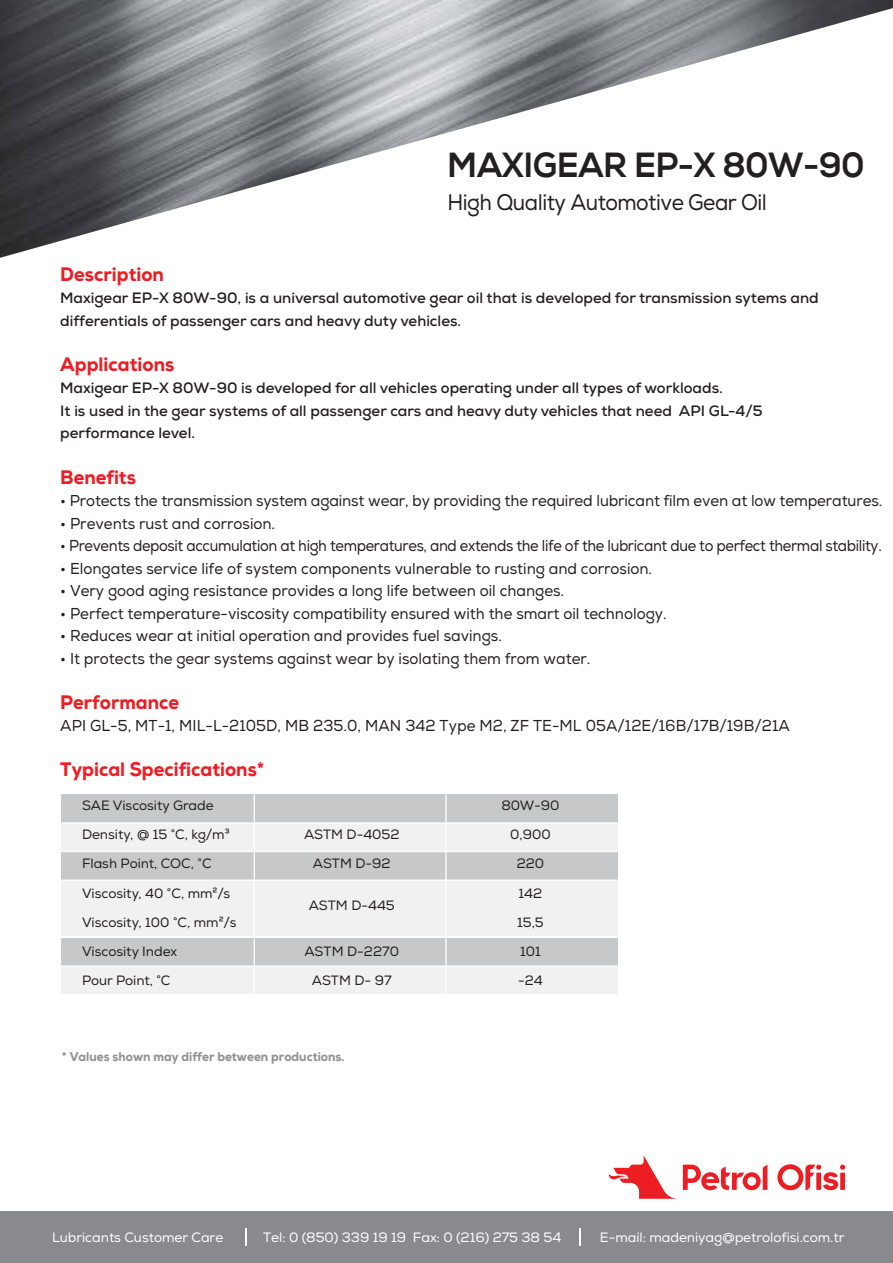
<style>
.page{position:relative;width:893px;height:1263px;background:#fff}
.page>*{position:absolute;margin:0;border:0;box-sizing:border-box;transform-origin:0 0}
.t1{font:34.95px "Nexa X Bold";letter-spacing:-.02em;color:#231f20;scale:.95 1}
.t2{font:22.5px "Nexa";letter-spacing:-.025em;color:#231f20;scale:.93 1}
.t3{font:800 19.5px "Nexa";color:#ed1d24;scale:.95 1}
.t4{font:15.75px "Nexa";color:#231f20;scale:.95 1}
.t5{font:15.75px "Nexa";letter-spacing:-.025em;color:#231f20;scale:.92 1}
.t6{font:700 15px/22.5px "Nexa";color:#231f20}
.t7{font:13.5px "Nexa";color:#231f20}
.t8{font:13.5px "Nexa";letter-spacing:-.005em;color:#fff}
.t9{font:800 12.6px "Nexa";color:#929191;scale:.95 1}
</style>
<div class="page">
<img style="left:0;top:0;width:893px;height:258px">
<svg style="left:777px;top:1164px;width:68px;height:26px"></svg>
<svg style="left:608px;top:1155px;width:159px;height:44px"></svg>
<div style="left:61px;top:794px;width:556px;height:29px;background:#c7c8ca"></div>
<div style="left:61px;top:823px;width:556px;height:28px;background:#f1f1f2"></div>
<div style="left:61px;top:851px;width:556px;height:29px;background:#c7c8ca"></div>
<div style="left:61px;top:880px;width:556px;height:56px;background:#f1f1f2"></div>
<div style="left:61px;top:938px;width:556px;height:28px;background:#c7c8ca"></div>
<div style="left:61px;top:966px;width:556px;height:29px;background:#f1f1f2"></div>
<hr style="left:254px;top:794px;width:1px;height:200px;background:#fff">
<hr style="left:61px;top:822px;width:556px;height:1px;background:#fff">
<hr style="left:61px;top:851px;width:556px;height:1px;background:#fff">
<hr style="left:61px;top:879px;width:556px;height:2px;background:#fff">
<hr style="left:61px;top:965px;width:556px;height:2px;background:#fff">
<hr style="left:61px;top:994px;width:556px;height:1px;background:#fff">
<hr style="left:445px;top:794px;width:2px;height:200px;background:#fff">
<div style="left:0;top:1211px;width:893px;height:52px;background:#888a8d"></div>
<svg style="left:245px;top:1228px;width:1px;height:18px"></svg>
<svg style="left:579px;top:1228px;width:2px;height:18px"></svg>
<h1 class="t1" style="left:447px;top:144px;width:441px">MAXIGEAR EP-X 80W-90</h1>
<h2 class="t2" style="left:447px;top:189px;width:345px">High Quality Automotive Gear Oil</h2>
<p class="t3" style="left:60px;top:262px;width:111px">Description</p>
<p class="t6" style="left:60px;top:287px;width:760px">Maxigear EP-X 80W-90, is a universal automotive gear oil that is developed for transmission sytems and differentials of passenger cars and heavy duty vehicles.</p>
<p class="t3" style="left:60px;top:352px;width:122px">Applications</p>
<p class="t6" style="left:60px;top:377px;width:704px">Maxigear EP-X 80W-90 is developed for all vehicles operating under all types of workloads.<br>It is used in the gear systems of all passenger cars and heavy duty vehicles that need API GL-4/5 performance level.</p>
<p class="t3" style="left:60px;top:464px;width:81px">Benefits</p>
<p class="t4" style="left:60px;top:491px;width:867px">• Protects the transmission system against wear, by providing the required lubricant film even at low temperatures.</p>
<p class="t4" style="left:60px;top:514px;width:228px">• Prevents rust and corrosion.</p>
<p class="t5" style="left:60px;top:536px;width:894px">• Prevents deposit accumulation at high temperatures, and extends the life of the lubricant due to perfect thermal stability.</p>
<p class="t4" style="left:60px;top:559px;width:625px">• Elongates service life of system components vulnerable to rusting and corrosion.</p>
<p class="t4" style="left:60px;top:581px;width:532px">• Very good aging resistance provides a long life between oil changes.</p>
<p class="t4" style="left:60px;top:604px;width:640px">• Perfect temperature-viscosity compatibility ensured with the smart oil technology.</p>
<p class="t4" style="left:60px;top:626px;width:466px">• Reduces wear at initial operation and provides fuel savings.</p>
<p class="t4" style="left:60px;top:649px;width:560px">• It protects the gear systems against wear by isolating them from water.</p>
<p class="t3" style="left:60px;top:689px;width:127px">Performance</p>
<p class="t4" style="left:60px;top:716px;width:769px">API GL-5, MT-1, MIL-L-2105D, MB 235.0, MAN 342 Type M2, ZF TE-ML 05A/12E/16B/17B/19B/21A</p>
<p class="t3" style="left:60px;top:757px;width:216px">Typical Specifications*</p>
<p class="t7" style="left:82px;top:797px;width:133px">SAE Viscosity Grade</p>
<p class="t7" style="left:501px;top:797px;width:60px">80W-90</p>
<p class="t7" style="left:82px;top:826px;width:149px">Density, @ 15 °C, kg/m³</p>
<p class="t7" style="left:304px;top:826px;width:97px">ASTM D-4052</p>
<p class="t7" style="left:510px;top:826px;width:42px">0,900</p>
<p class="t7" style="left:82px;top:855px;width:131px">Flash Point, COC, °C</p>
<p class="t7" style="left:313px;top:855px;width:79px">ASTM D-92</p>
<p class="t7" style="left:517px;top:855px;width:29px">220</p>
<p class="t7" style="left:82px;top:885px;width:150px">Viscosity, 40 °C, mm²/s</p>
<p class="t7" style="left:309px;top:897px;width:88px">ASTM D-445</p>
<p class="t7" style="left:519px;top:885px;width:25px">142</p>
<p class="t7" style="left:82px;top:914px;width:156px">Viscosity, 100 °C, mm²/s</p>
<p class="t7" style="left:517px;top:914px;width:28px">15,5</p>
<p class="t7" style="left:82px;top:943px;width:97px">Viscosity Index</p>
<p class="t7" style="left:305px;top:943px;width:96px">ASTM D-2270</p>
<p class="t7" style="left:520px;top:943px;width:22px">101</p>
<p class="t7" style="left:82px;top:973px;width:90px">Pour Point, °C</p>
<p class="t7" style="left:312px;top:973px;width:81px">ASTM D- 97</p>
<p class="t7" style="left:518px;top:973px;width:26px">-24</p>
<p class="t9" style="left:62px;top:1049px;width:299px">* Values shown may differ between productions.</p>
<p class="t8" style="left:52px;top:1229px;width:173px">Lubricants Customer Care</p>
<p class="t8" style="left:263px;top:1229px;width:300px">Tel: 0 (850) 339 19 19 Fax: 0 (216) 275 38 54</p>
<p class="t8" style="left:600px;top:1229px;width:246px">E-mail: madeniyag@petrolofisi.com.tr</p>
</div>
